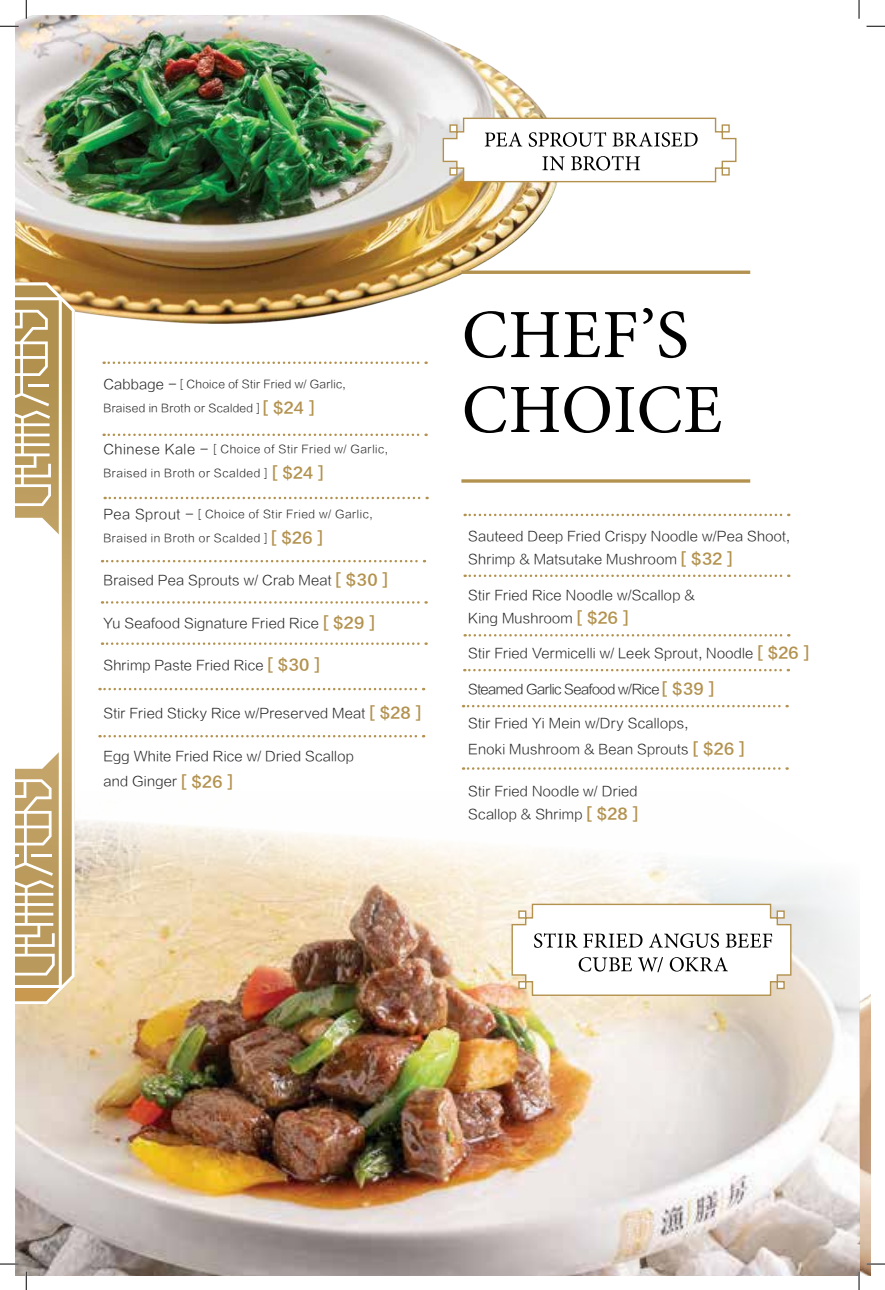
<style>
.page{position:relative;width:885px;height:1290px;background:#fff}
.page>*{position:absolute;margin:0;border:0;box-sizing:border-box;transform-origin:0 0}
.t1{font:13.75px/23.1px "FZLTXHK GBK1 0";color:#292829}
.t2{font:13.75px "FZLTXHK GBK1 0";letter-spacing:-.05em;color:#292829}
.t3{font:11.25px/23.1px "FZLTXHK GBK1 0";letter-spacing:.03em;color:#292829}
.t4{font:11.25px/23.1px "FZLTXHK GBK1 0";letter-spacing:.01em;color:#292829}
.s1{font-size:13.75px}
.s2{font-family:"FZLTZCHK GBK1 0";font-size:15px;color:#b3924f}
</style>
<div class="page">
<img style="left:859px;top:940px;width:11px;height:335px">
<img style="left:457px;top:847px;width:402px;height:428px">
<img style="left:15px;top:15px;width:542px;height:267px">
<svg style="left:442px;top:117px;width:295px;height:66px"></svg>
<svg style="left:511px;top:903px;width:281px;height:93px"></svg>
<svg style="left:465px;top:311px;width:171px;height:47px"></svg>
<svg style="left:643px;top:308px;width:9px;height:16px"></svg>
<svg style="left:659px;top:311px;width:27px;height:47px"></svg>
<svg style="left:465px;top:386px;width:256px;height:47px"></svg>
<svg style="left:461px;top:479px;width:289px;height:4px"></svg>
<svg style="left:461px;top:270px;width:289px;height:4px"></svg>
<svg style="left:0;top:25px;width:19px;height:2px"></svg>
<svg style="left:866px;top:25px;width:19px;height:2px"></svg>
<svg style="left:866px;top:1263px;width:19px;height:2px"></svg>
<svg style="left:25px;top:0;width:2px;height:19px"></svg>
<svg style="left:858px;top:0;width:2px;height:19px"></svg>
<svg style="left:858px;top:1271px;width:2px;height:19px"></svg>
<svg style="left:465px;top:514px;width:324px;height:2px"></svg>
<svg style="left:465px;top:634px;width:324px;height:2px"></svg>
<svg style="left:465px;top:574px;width:324px;height:3px"></svg>
<svg style="left:464px;top:669px;width:325px;height:2px"></svg>
<img style="left:0;top:282px;width:457px;height:1008px">
<svg style="left:463px;top:705px;width:324px;height:2px"></svg>
<svg style="left:463px;top:767px;width:324px;height:3px"></svg>
<p class="t4" style="left:103px;top:373px;width:244px"><span class="s1">Cabbage -</span> [ Choice of Stir Fried w/ Garlic,<br>Braised in Broth or Scalded ] <span class="s2">[ $24 ]</span></p>
<p class="t3" style="left:103px;top:438px;width:286px"><span class="s1">Chinese Kale -</span> [ Choice of Stir Fried w/ Garlic,<br>Braised in Broth or Scalded ] <span class="s2">[ $24 ]</span></p>
<p class="t3" style="left:103px;top:503px;width:271px"><span class="s1">Pea Sprout -</span> [ Choice of Stir Fried w/ Garlic,<br>Braised in Broth or Scalded ] <span class="s2">[ $26 ]</span></p>
<p class="t1" style="left:103px;top:569px;width:286px">Braised Pea Sprouts w/ Crab Meat <span class="s2">[ $30 ]</span></p>
<p class="t1" style="left:103px;top:611px;width:273px">Yu Seafood Signature Fried Rice <span class="s2">[ $29 ]</span></p>
<p class="t1" style="left:103px;top:654px;width:218px">Shrimp Paste Fried Rice <span class="s2">[ $30 ]</span></p>
<p class="t1" style="left:103px;top:701px;width:319px">Stir Fried Sticky Rice w/Preserved Meat <span class="s2">[ $28 ]</span></p>
<p class="t1" style="left:103px;top:743px;width:252px;line-height:25.6px">Egg White Fried Rice w/ Dried Scallop and Ginger <span class="s2">[ $26 ]</span></p>
<p class="t1" style="left:468px;top:525px;width:323px">Sauteed Deep Fried Crispy Noodle w/Pea Shoot,<br>Shrimp &amp; Matsutake Mushroom <span class="s2">[ $32 ]</span></p>
<p class="t1" style="left:468px;top:583px;width:228px">Stir Fried Rice Noodle w/Scallop &amp;<br>King Mushroom <span class="s2">[ $26 ]</span></p>
<p class="t1" style="left:468px;top:641px;width:342px">Stir Fried Vermicelli w/ Leek Sprout, Noodle <span class="s2">[ $26 ]</span></p>
<p class="t2" style="left:468px;top:682px;width:247px">Steamed Garlic Seafood w/Rice <span class="s2">[ $39 ]</span></p>
<p class="t1" style="left:468px;top:711px;width:278px;line-height:25.6px">Stir Fried Yi Mein w/Dry Scallops,<br>Enoki Mushroom &amp; Bean Sprouts <span class="s2">[ $26 ]</span></p>
<p class="t1" style="left:468px;top:780px;width:171px">Stir Fried Noodle w/ Dried<br>Scallop &amp; Shrimp <span class="s2">[ $28 ]</span></p>
</div>
